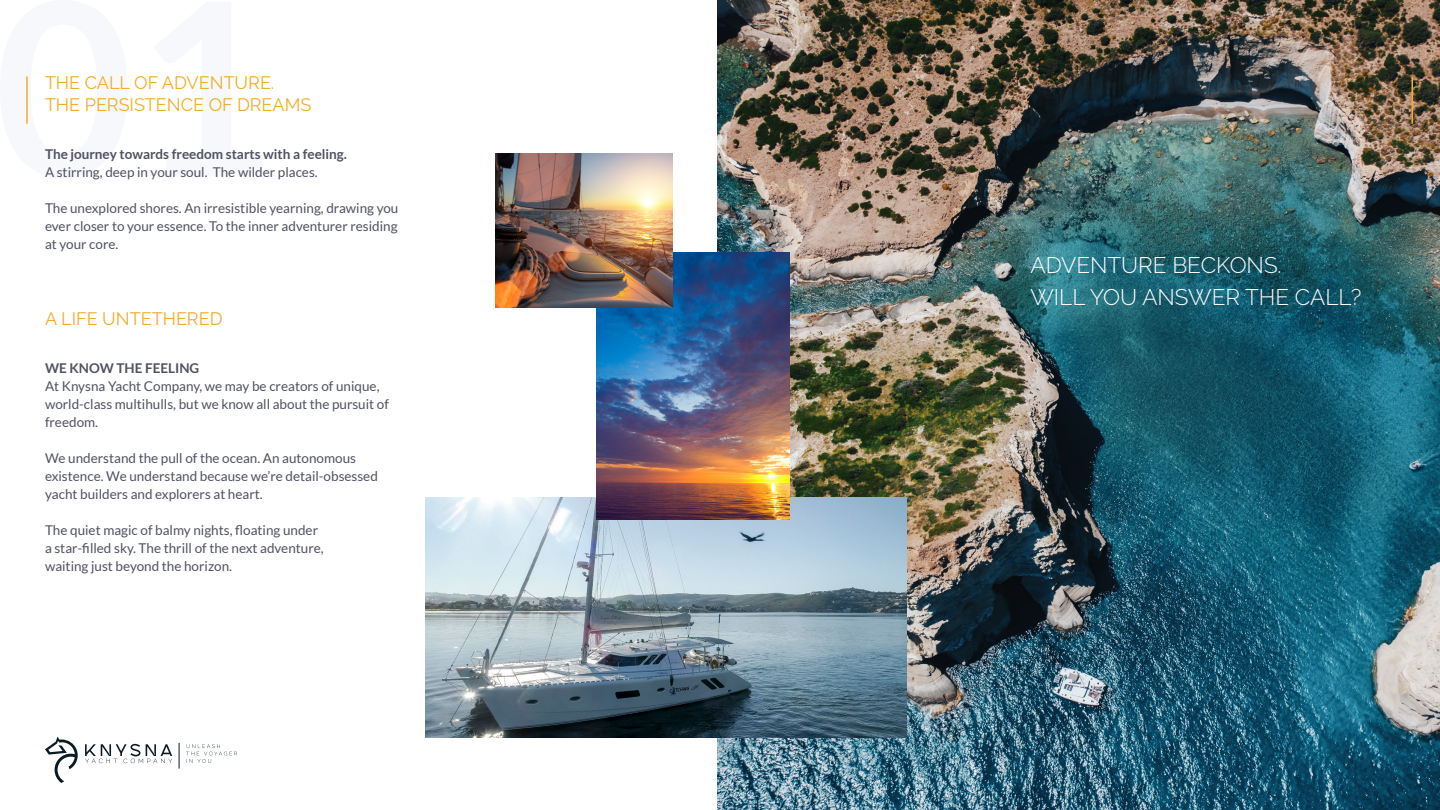
<style>
.page{position:relative;width:1440px;height:810px;background:#fff}
.page>*{position:absolute;margin:0;border:0;box-sizing:border-box;transform-origin:0 0}
.t1{font:300 22.5px/31.5px "Raleway";color:#fff}
.t2{font:18px/21.6px "Raleway";color:#f2ad29}
.t3{font:13.5px/18px "Lato";color:#515262}
.t4{font:700 13.5px "Lato";color:#515262}
</style>
<div class="page">
<hr style="left:26px;top:76px;width:2px;height:48px;background:#f2ad29">
<img style="left:718px;top:0;width:722px;height:810px">
<svg style="left:186px;top:744px;width:51px;height:19px"></svg>
<svg style="left:179px;top:743px;width:1px;height:26px"></svg>
<svg style="left:45px;top:737px;width:127px;height:46px"></svg>
<hr style="left:1412px;top:76px;width:1px;height:48px;background:#f2ad29">
<img style="left:425px;top:497px;width:482px;height:241px">
<img style="left:596px;top:252px;width:194px;height:268px">
<img style="left:495px;top:153px;width:177px;height:154px">
<h2 class="t2" style="left:45px;top:72px;width:268px">THE CALL OF ADVENTURE.<br>THE PERSISTENCE OF DREAMS</h2>
<p class="t4" style="left:45px;top:146px;width:303px">The journey towards freedom starts with a feeling.</p>
<p class="t3" style="left:45px;top:163px;width:274px">A stirring, deep in your soul. The wilder places.</p>
<p class="t3" style="left:45px;top:199px;width:355px;text-align:justify">The unexplored shores. An irresistible yearning, drawing you ever closer to your essence. To the inner adventurer residing at your core.</p>
<h2 class="t2" style="left:45px;top:308px;width:179px">A LIFE UNTETHERED</h2>
<p class="t4" style="left:45px;top:361px;width:156px">WE KNOW THE FEELING</p>
<p class="t3" style="left:45px;top:377px;width:345px">At Knysna Yacht Company, we may be creators of unique, world-class multihulls, but we know all about the pursuit of freedom.</p>
<p class="t3" style="left:45px;top:449px;width:334px">We understand the pull of the ocean. An autonomous existence. We understand because we’re detail-obsessed yacht builders and explorers at heart.</p>
<p class="t3" style="left:45px;top:521px;width:280px">The quiet magic of balmy nights, floating under a star-filled sky. The thrill of the next adventure, waiting just beyond the horizon.</p>
<h1 class="t1" style="left:1031px;top:249px;width:332px">ADVENTURE BECKONS.<br>WILL YOU ANSWER THE CALL?</h1>
</div>
